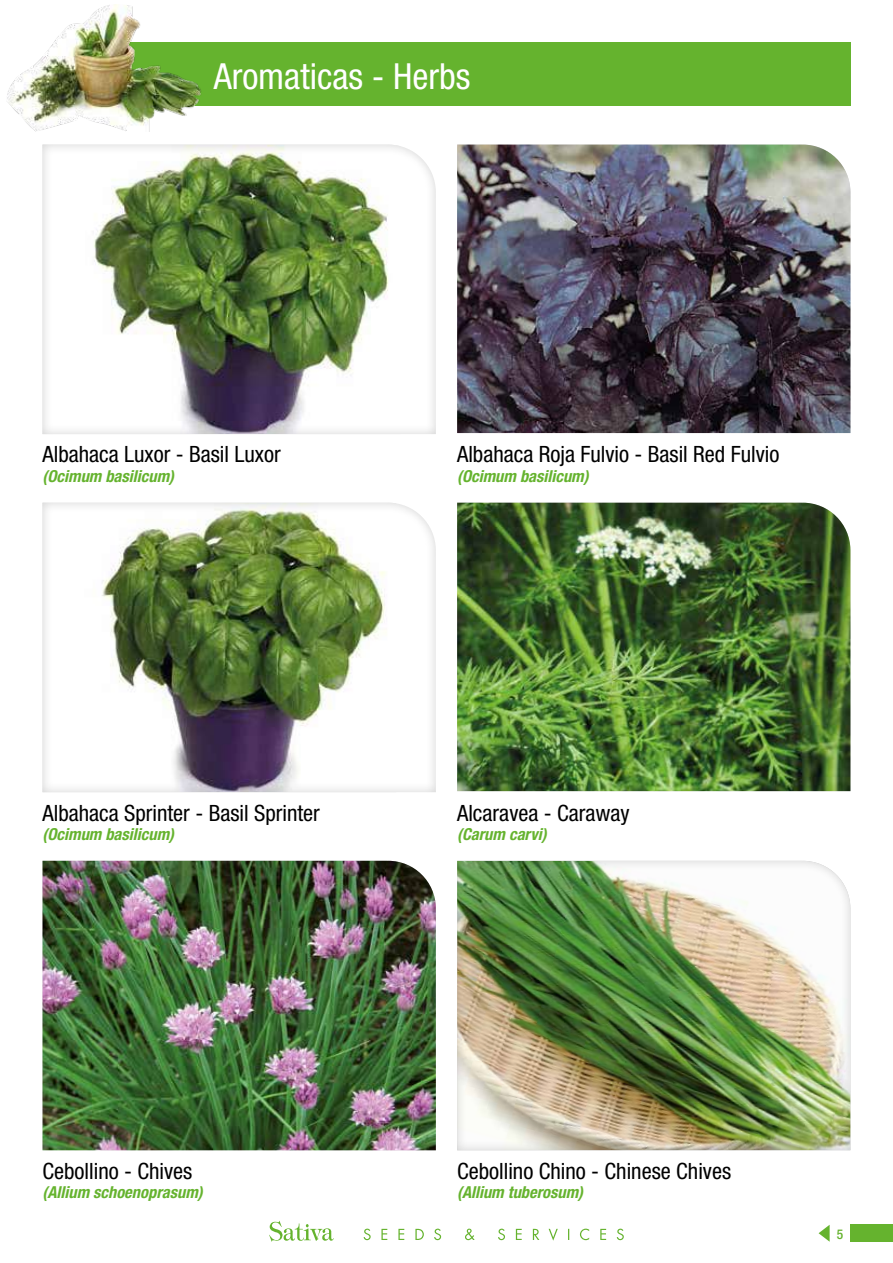
<style>
.page{position:relative;width:893px;height:1263px;background:#fff}
.page>*{position:absolute;margin:0;border:0;box-sizing:border-box;transform-origin:0 0}
.t1{font:condensed 36px "Helvetica Neue";color:#fff}
.t2{font:condensed 22.5px "Helvetica Neue";color:#000}
.t3{font:italic 700 condensed 16.5px "Helvetica Neue";color:#65b32e}
.t4{font:500 condensed 13.5px "Helvetica Neue";color:#65b32e}
</style>
<div class="page">
<svg style="left:819px;top:1225px;width:11px;height:17px"></svg>
<div style="left:850px;top:1225px;width:43px;height:17px;background:#65b32e"></div>
<svg style="left:364px;top:1228px;width:260px;height:13px"></svg>
<svg style="left:269px;top:1220px;width:65px;height:22px"></svg>
<img style="left:457px;top:145px;width:393px;height:288px">
<img style="left:457px;top:503px;width:393px;height:288px">
<div style="left:41px;top:501px;width:398px;height:292px;background:#000;opacity:.2"></div>
<div style="left:73px;top:43px;width:777px;height:63px;background:#65b32e"></div>
<img style="left:7px;top:4px;width:202px;height:127px">
<div style="left:41px;top:143px;width:398px;height:292px;background:#000;opacity:.2"></div>
<img style="left:43px;top:861px;width:393px;height:289px">
<div style="left:456px;top:859px;width:397px;height:292px;background:#000;opacity:.2"></div>
<h1 class="t1" style="left:214px;top:55px;width:258px">Aromaticas - Herbs</h1>
<p class="t2" style="left:43px;top:441px;width:240px">Albahaca Luxor - Basil Luxor</p>
<p class="t3" style="left:43px;top:466px;width:133px">(Ocimum basilicum)</p>
<p class="t2" style="left:457px;top:441px;width:324px">Albahaca Roja Fulvio - Basil Red Fulvio</p>
<p class="t3" style="left:457px;top:466px;width:133px">(Ocimum basilicum)</p>
<p class="t2" style="left:43px;top:800px;width:279px">Albahaca Sprinter - Basil Sprinter</p>
<p class="t3" style="left:43px;top:824px;width:133px">(Ocimum basilicum)</p>
<p class="t2" style="left:457px;top:800px;width:174px">Alcaravea - Caraway</p>
<p class="t3" style="left:457px;top:824px;width:91px">(Carum carvi)</p>
<p class="t2" style="left:43px;top:1158px;width:151px">Cebollino - Chives</p>
<p class="t3" style="left:43px;top:1182px;width:162px">(Allium schoenoprasum)</p>
<p class="t2" style="left:457px;top:1158px;width:276px">Cebollino Chino - Chinese Chives</p>
<p class="t3" style="left:457px;top:1182px;width:128px">(Allium tuberosum)</p>
<p class="t4" style="left:837px;top:1226px;width:8px">5</p>
</div>
